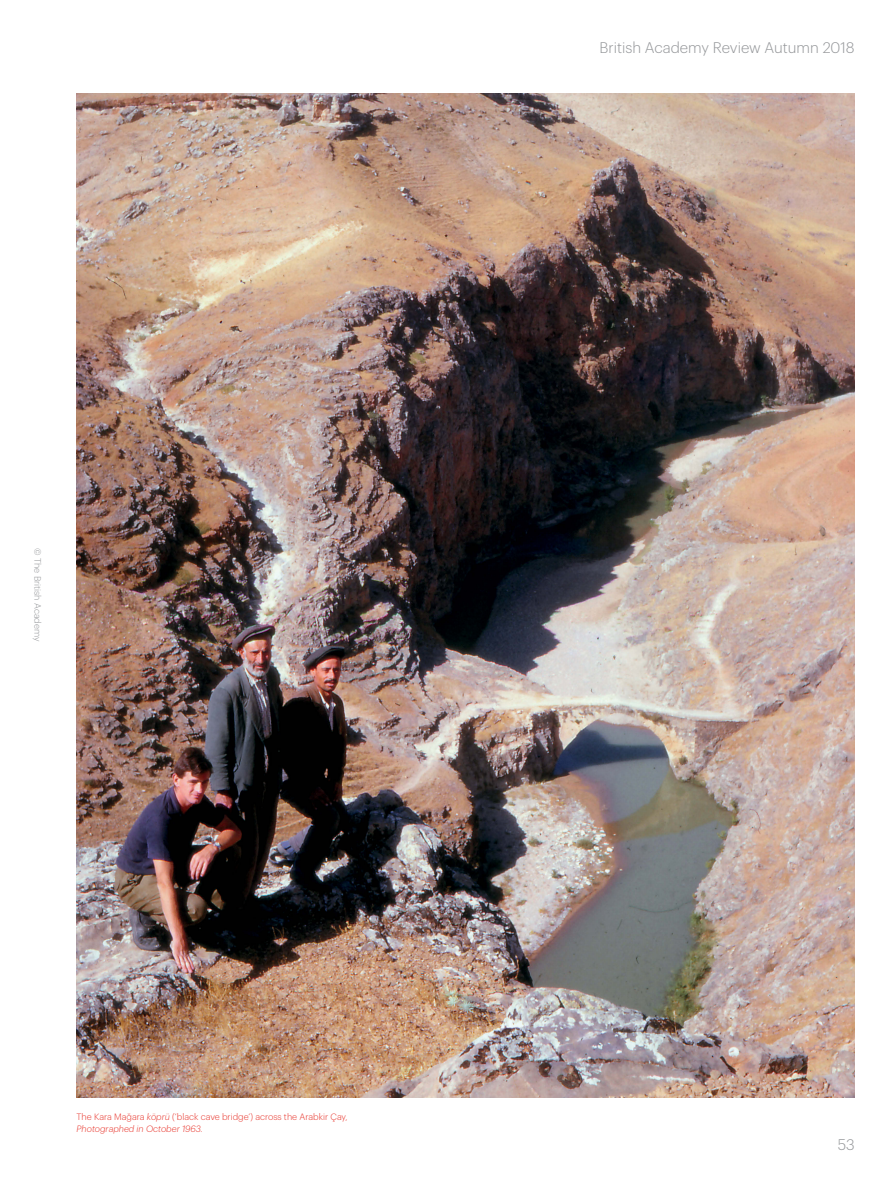
<style>
.page{position:relative;width:893px;height:1191px;background:#fff}
.page>*{position:absolute;margin:0;border:0;box-sizing:border-box;transform-origin:0 0}
.t1{font:300 15px "Graphik";color:#939598}
.t2{font:300 9px/12px "Graphik";color:#e8332a}
.t3{font:300 9px "Graphik";color:#939598}
.s1{font-style:italic}
</style>
<div class="page">
<img style="left:77px;top:94px;width:778px;height:1003px">
<p class="t3" style="left:44px;top:548px;width:95px;rotate:90deg">© The British Academy</p>
<p class="t2" style="left:77px;top:1110px;width:273px">The Kara Mağara <span class="s1">köprü</span> (‘black cave bridge’) across the Arabkir Çay,<br><span class="s1">Photographed in October 1963.</span></p>
<h1 class="t1" style="left:599px;top:37px;width:257px">British Academy Review Autumn 2018</h1>
<h1 class="t1" style="left:838px;top:1133px;width:18px">53</h1>
</div>
